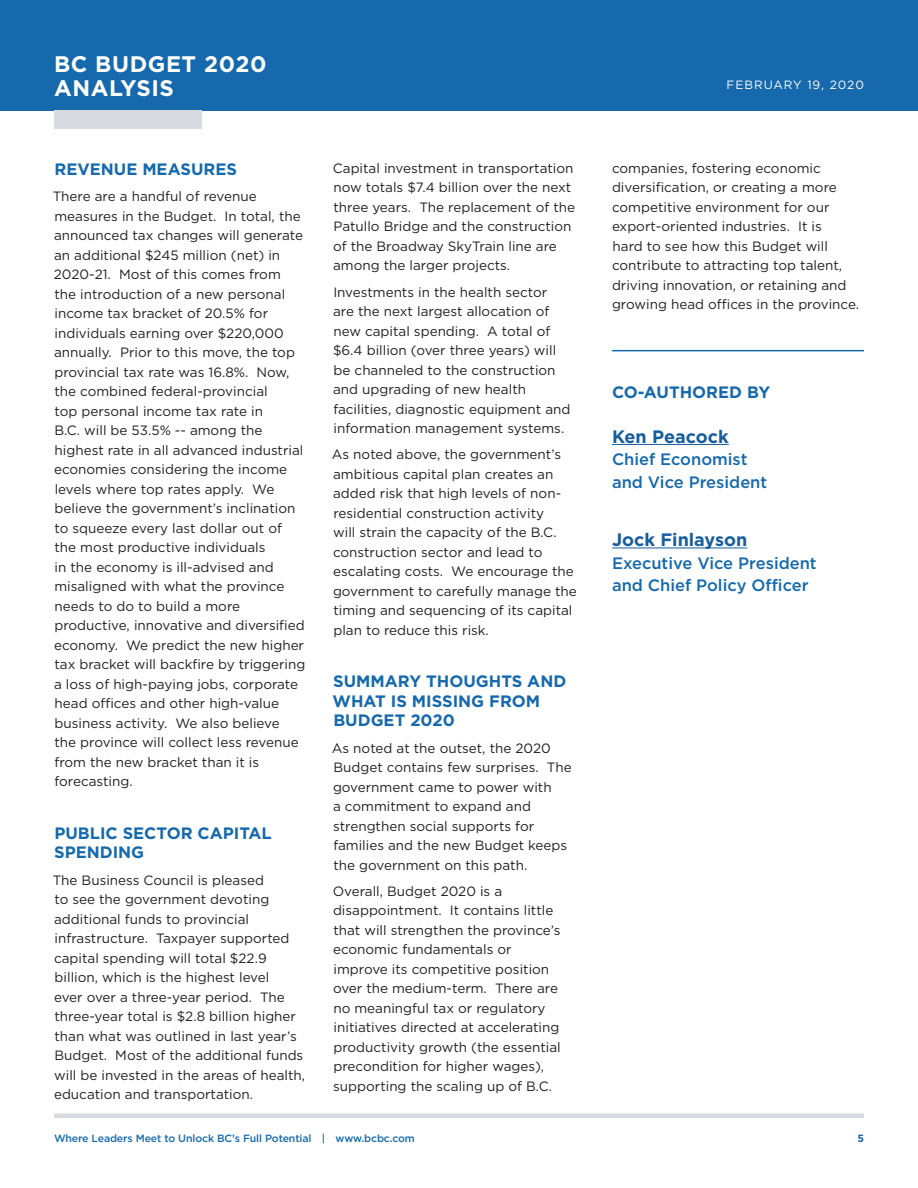
<style>
.page{position:relative;width:918px;height:1188px;background:#fff}
.page>*{position:absolute;margin:0;border:0;box-sizing:border-box;transform-origin:0 0}
.t1{font:700 22.5px "Gotham";letter-spacing:.025em;color:#fff}
.t2{font:700 18px "Gotham";color:#175d9e}
.Body_Copy{font:700 16.5px/19.5px "Gotham";color:#1569ac}
.t3{font:500 16.5px/22.5px "Gotham";color:#1569ac}
.Body_Copy-2{font:13.5px/19.5px "Gotham";color:#231f20}
.t4{font:12px "Gotham";letter-spacing:.08em;color:#fff}
.t5{font:500 10.5px "Gotham";letter-spacing:-.01em;color:#1569ac}
.t6{font:700 10.5px "Gotham";color:#1963a7}
</style>
<div class="page">
<div style="left:0;top:0;width:918px;height:110px;background:#1569ac"></div>
<div style="left:54px;top:110px;width:148px;height:19px;background:#d7dbe0"></div>
<div style="left:54px;top:1113px;width:810px;height:5px;background:#d7dbe0"></div>
<hr style="left:612px;top:444px;width:117px;height:1px;background:#175d9e">
<hr style="left:612px;top:547px;width:135px;height:1px;background:#175d9e">
<hr style="left:612px;top:350px;width:252px;height:1px;background:#1569ac">
<p class="t1" style="left:54px;top:49px;width:214px">BC BUDGET 2020</p>
<p class="t1" style="left:54px;top:73px;width:121px">ANALYSIS</p>
<p class="t4" style="left:727px;top:77px;width:139px">FEBRUARY 19, 2020</p>
<p class="Body_Copy" style="left:54px;top:160px;width:184px">REVENUE MEASURES</p>
<p class="Body_Copy-2" style="left:53px;top:187px;width:254px">There are a handful of revenue measures in the Budget. In total, the announced tax changes will generate an additional $245 million (net) in 2020-21. Most of this comes from<br>the introduction of a new personal income tax bracket of 20.5% for individuals earning over $220,000 annually. Prior to this move, the top provincial tax rate was 16.8%. Now, the combined federal-provincial<br>top personal income tax rate in<br>B.C. will be 53.5% -- among the highest rate in all advanced industrial economies considering the income levels where top rates apply. We believe the government’s inclination to squeeze every last dollar out of the most productive individuals<br>in the economy is ill-advised and misaligned with what the province needs to do to build a more productive, innovative and diversified economy. We predict the new higher tax bracket will backfire by triggering a loss of high-paying jobs, corporate head offices and other high-value business activity. We also believe<br>the province will collect less revenue from the new bracket than it is forecasting.</p>
<p class="Body_Copy" style="left:54px;top:823px;width:219px">PUBLIC SECTOR CAPITAL<br>SPENDING</p>
<p class="Body_Copy-2" style="left:53px;top:870px;width:254px">The Business Council is pleased<br>to see the government devoting additional funds to provincial infrastructure. Taxpayer supported capital spending will total $22.9 billion, which is the highest level<br>ever over a three-year period. The three-year total is $2.8 billion higher than what was outlined in last year’s Budget. Most of the additional funds will be invested in the areas of health, education and transportation.</p>
<p class="Body_Copy-2" style="left:333px;top:158px;width:244px">Capital investment in transportation now totals $7.4 billion over the next three years. The replacement of the Patullo Bridge and the construction of the Broadway SkyTrain line are among the larger projects.</p>
<p class="Body_Copy-2" style="left:333px;top:282px;width:239px">Investments in the health sector are the next largest allocation of new capital spending. A total of $6.4 billion (over three years) will be channeled to the construction and upgrading of new health facilities, diagnostic equipment and information management systems.</p>
<p class="Body_Copy-2" style="left:332px;top:444px;width:246px">As noted above, the government’s ambitious capital plan creates an added risk that high levels of non&shy;residential construction activity<br>will strain the capacity of the B.C. construction sector and lead to escalating costs. We encourage the government to carefully manage the timing and sequencing of its capital plan to reduce this risk.</p>
<p class="Body_Copy" style="left:333px;top:672px;width:235px">SUMMARY THOUGHTS AND<br>WHAT IS MISSING FROM<br>BUDGET 2020</p>
<p class="Body_Copy-2" style="left:332px;top:738px;width:241px">As noted at the outset, the 2020<br>Budget contains few surprises. The government came to power with<br>a commitment to expand and strengthen social supports for families and the new Budget keeps the government on this path.</p>
<p class="Body_Copy-2" style="left:333px;top:881px;width:230px">Overall, Budget 2020 is a disappointment. It contains little that will strengthen the province’s economic fundamentals or improve its competitive position over the medium-term. There are no meaningful tax or regulatory initiatives directed at accelerating productivity growth (the essential precondition for higher wages), supporting the scaling up of B.C.</p>
<p class="t5" style="left:54px;top:1132px;width:362px">Where Leaders Meet to Unlock BC’s Full Potential | www.bcbc.com</p>
<p class="Body_Copy-2" style="left:612px;top:158px;width:249px">companies, fostering economic diversification, or creating a more competitive environment for our export-oriented industries. It is<br>hard to see how this Budget will contribute to attracting top talent, driving innovation, or retaining and growing head offices in the province.</p>
<p class="Body_Copy" style="left:612px;top:382px;width:160px">CO-AUTHORED BY</p>
<p class="t2" style="left:612px;top:424px;width:118px">Ken Peacock</p>
<p class="t3" style="left:612px;top:448px;width:157px">Chief Economist and Vice President</p>
<p class="t2" style="left:612px;top:528px;width:137px">Jock Finlayson</p>
<p class="t3" style="left:612px;top:551px;width:206px">Executive Vice President and Chief Policy Officer</p>
<p class="t6" style="left:857px;top:1132px;width:8px">5</p>
</div>
